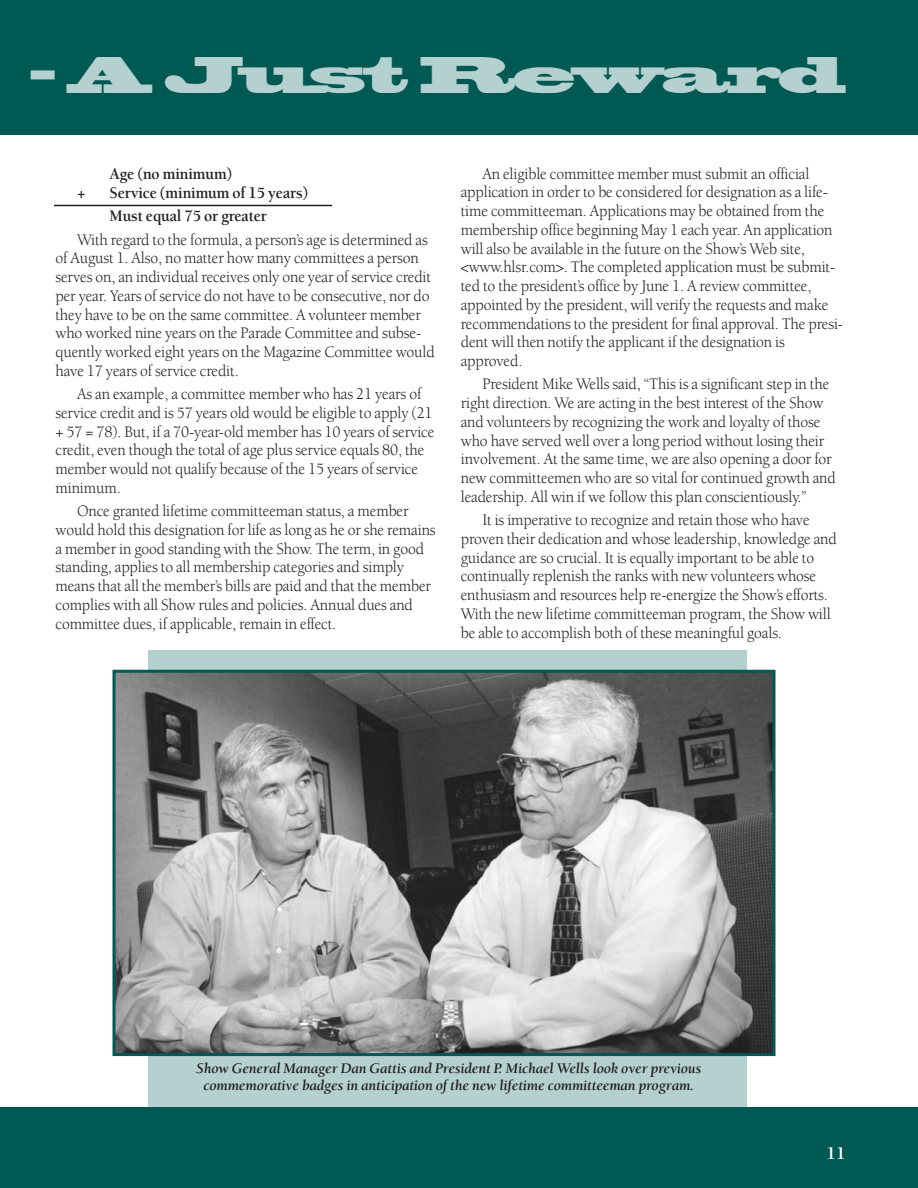
<style>
.page{position:relative;width:918px;height:1188px;background:#fff}
.page>*{position:absolute;margin:0;border:0;box-sizing:border-box;transform-origin:0 0}
.t1{font:48px "Blackoak";letter-spacing:-.09em;color:#b4d0cf}
.t2{font:700 18px "Berkeley";color:#fff}
.t3{font:16.5px/18.8px "Berkeley";letter-spacing:-.01em;color:#231f20;scale:.95 1}
.t4{font:700 16.5px/23.2px "Berkeley";letter-spacing:-.01em;color:#231f20;scale:.95 1}
.t5{font:italic 700 15px/16.5px "Berkeley";letter-spacing:-.01em;color:#231f20;text-align:center}
</style>
<div class="page">
<div style="left:148px;top:651px;width:599px;height:456px;background:#b4d0cf"></div>
<div style="left:0;top:0;width:918px;height:135px;background:#005953"></div>
<div style="left:0;top:1107px;width:918px;height:81px;background:#005953"></div>
<hr style="left:54px;top:205px;width:278px;height:1px;background:#231f20">
<img style="left:116px;top:674px;width:656px;height:378px">
<div style="left:112px;top:670px;width:664px;height:386px;border:3px solid #005953"></div>
<h1 class="t1" style="left:31px;top:57px;width:818px">– A Just Reward</h1>
<p class="t4" style="left:110px;top:163px;width:131px">Age (no minimum)</p>
<p class="t4" style="left:77px;top:183px;width:10px">+</p>
<p class="t4" style="left:110px;top:183px;width:211px">Service (minimum of 15 years)<br>Must equal 75 or greater</p>
<p class="t3" style="left:55px;top:232px;width:401px;text-indent:22px">With regard to the formula, a person’s age is determined as of August 1. Also, no matter how many committees a person serves on, an individual receives only one year of service credit per year. Years of service do not have to be consecutive, nor do they have to be on the same committee. A volunteer member who worked nine years on the Parade Committee and subse&shy;quently worked eight years on the Magazine Committee would have 17 years of service credit.</p>
<p class="t3" style="left:55px;top:386px;width:400px;text-indent:22px">As an example, a committee member who has 21 years of service credit and is 57 years old would be eligible to apply (21 + 57 = 78). But, if a 70-year-old member has 10 years of service credit, even though the total of age plus service equals 80, the member would not qualify because of the 15 years of service minimum.</p>
<p class="t3" style="left:55px;top:503px;width:402px;text-indent:22px">Once granted lifetime committeeman status, a member would hold this designation for life as long as he or she remains a member in good standing with the Show. The term, in good standing, applies to all membership categories and simply means that all the member’s bills are paid and that the member complies with all Show rules and policies. Annual dues and committee dues, if applicable, remain in effect.</p>
<p class="t3" style="left:461px;top:166px;width:404px;text-indent:22px">An eligible committee member must submit an official application in order to be considered for designation as a life&shy;time committeeman. Applications may be obtained from the membership office beginning May 1 each year. An application will also be available in the future on the Show’s Web site, &lt;www.hlsr.com&gt;. The completed application must be submit&shy;ted to the president’s office by June 1. A review committee, appointed by the president, will verify the requests and make recommendations to the president for final approval. The presi&shy;dent will then notify the applicant if the designation is approved.</p>
<p class="t3" style="left:461px;top:376px;width:396px;text-indent:22px">President Mike Wells said, “This is a significant step in the right direction. We are acting in the best interest of the Show and volunteers by recognizing the work and loyalty of those who have served well over a long period without losing their involvement. At the same time, we are also opening a door for new committeemen who are so vital for continued growth and leadership. All win if we follow this plan conscientiously.”</p>
<p class="t3" style="left:461px;top:512px;width:397px;text-indent:22px">It is imperative to recognize and retain those who have proven their dedication and whose leadership, knowledge and guidance are so crucial. It is equally important to be able to continually replenish the ranks with new volunteers whose enthusiasm and resources help re-energize the Show’s efforts.<br>With the new lifetime committeeman program, the Show will be able to accomplish both of these meaningful goals.</p>
<p class="t5" style="left:196px;top:1062px;width:507px">Show General Manager Dan Gattis and President P. Michael Wells look over previous commemorative badges in anticipation of the new lifetime committeeman program.</p>
<p class="t2" style="left:826px;top:1146px;width:21px">11</p>
</div>
